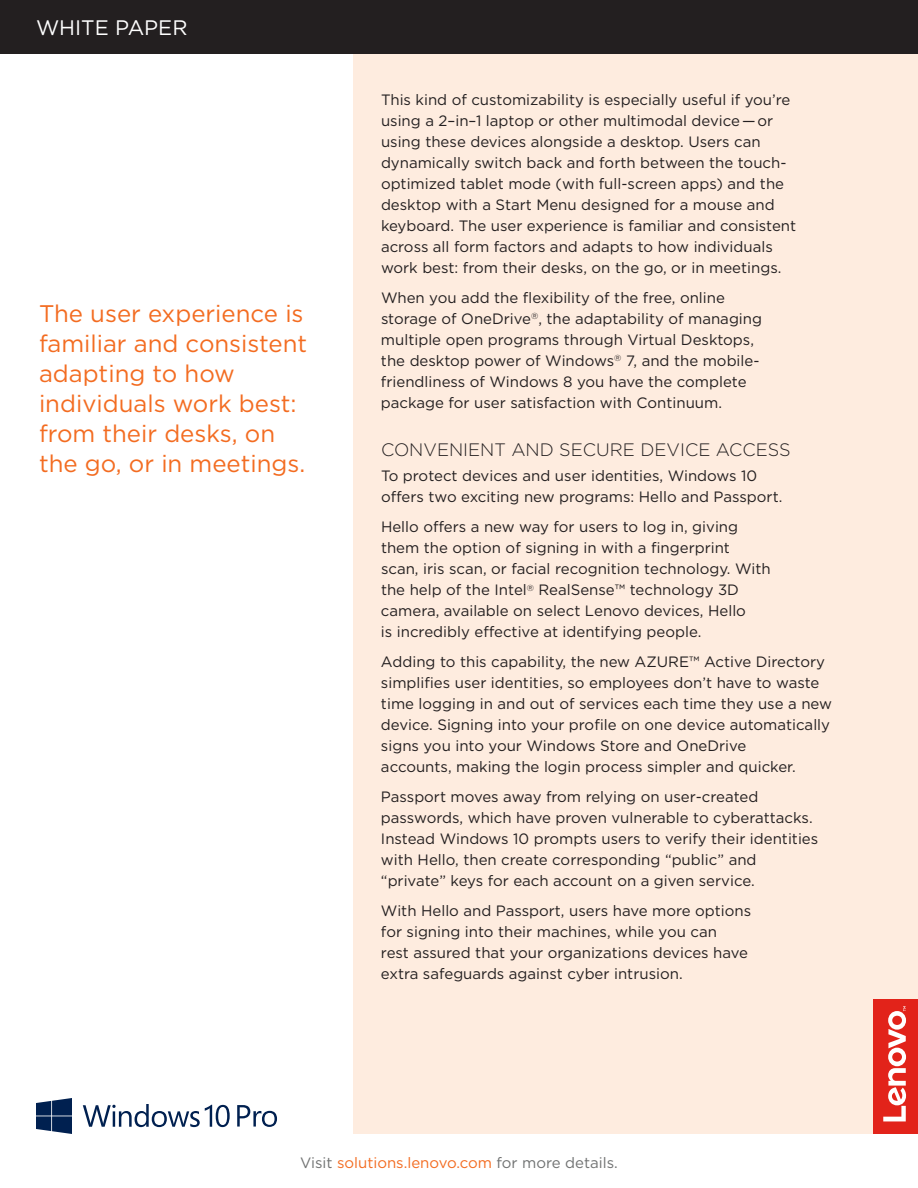
<style>
.page{position:relative;width:918px;height:1188px;background:#fff}
.page>*{position:absolute;margin:0;border:0;box-sizing:border-box;transform-origin:0 0}
.t1{font:24px/30px "Gotham";color:#f36c21}
.t2{font:21px "Gotham";color:#fff}
.t3{font:300 18px "Gotham";color:#231f20}
.t4{font:15px/21px "Gotham";color:#231f20}
.t5{font:15px "Gotham";color:#707272}
.s1{color:#f36c21}
</style>
<div class="page">
<div style="left:353px;top:0;width:565px;height:1134px;background:#feecdf"></div>
<div style="left:873px;top:999px;width:45px;height:135px;background:#e2231a"></div>
<svg style="left:883px;top:1006px;width:23px;height:115px"></svg>
<div style="left:0;top:0;width:918px;height:54px;background:#231f20"></div>
<svg style="left:237px;top:1105px;width:40px;height:22px"></svg>
<svg style="left:36px;top:1098px;width:36px;height:36px"></svg>
<svg style="left:83px;top:1104px;width:147px;height:23px"></svg>
<h2 class="t2" style="left:36px;top:15px;width:153px">WHITE PAPER</h2>
<h1 class="t1" style="left:39px;top:298px;width:270px">The user experience is familiar and consistent adapting to how individuals work best: from their desks, on the go, or in meetings.</h1>
<p class="t4" style="left:381px;top:89px;width:417px">This kind of customizability is especially useful if you’re using a 2–in–1 laptop or other multimodal device — or using these devices alongside a desktop. Users can dynamically switch back and forth between the touch&shy;optimized tablet mode (with full-screen apps) and the desktop with a Start Menu designed for a mouse and keyboard. The user experience is familiar and consistent across all form factors and adapts to how individuals work best: from their desks, on the go, or in meetings.</p>
<p class="t4" style="left:381px;top:287px;width:383px">When you add the flexibility of the free, online storage of OneDrive<sup>®</sup>, the adaptability of managing multiple open programs through Virtual Desktops, the desktop power of Windows<sup>®</sup> 7, and the mobile&shy;friendliness of Windows 8 you have the complete package for user satisfaction with Continuum.</p>
<p class="t3" style="left:381px;top:438px;width:411px">CONVENIENT AND SECURE DEVICE ACCESS</p>
<p class="t4" style="left:381px;top:465px;width:403px">To protect devices and user identities, Windows 10 offers two exciting new programs: Hello and Passport.</p>
<p class="t4" style="left:381px;top:516px;width:391px">Hello offers a new way for users to log in, giving them the option of signing in with a fingerprint scan, iris scan, or facial recognition technology. With the help of the Intel<sup>®</sup> RealSense™ technology 3D camera, available on select Lenovo devices, Hello<br>is incredibly effective at identifying people.</p>
<p class="t4" style="left:381px;top:651px;width:452px">Adding to this capability, the new AZURE™ Active Directory simplifies user identities, so employees don’t have to waste time logging in and out of services each time they use a new device. Signing into your profile on one device automatically signs you into your Windows Store and OneDrive<br>accounts, making the login process simpler and quicker.</p>
<p class="t4" style="left:381px;top:786px;width:439px">Passport moves away from relying on user-created passwords, which have proven vulnerable to cyberattacks.<br>Instead Windows 10 prompts users to verify their identities with Hello, then create corresponding “public” and “private” keys for each account on a given service.</p>
<p class="t4" style="left:381px;top:900px;width:372px">With Hello and Passport, users have more options for signing into their machines, while you can<br>rest assured that your organizations devices have extra safeguards against cyber intrusion.</p>
<p class="t5" style="left:300px;top:1153px;width:319px">Visit <span class="s1">solutions.lenovo.com</span> for more details.</p>
</div>
